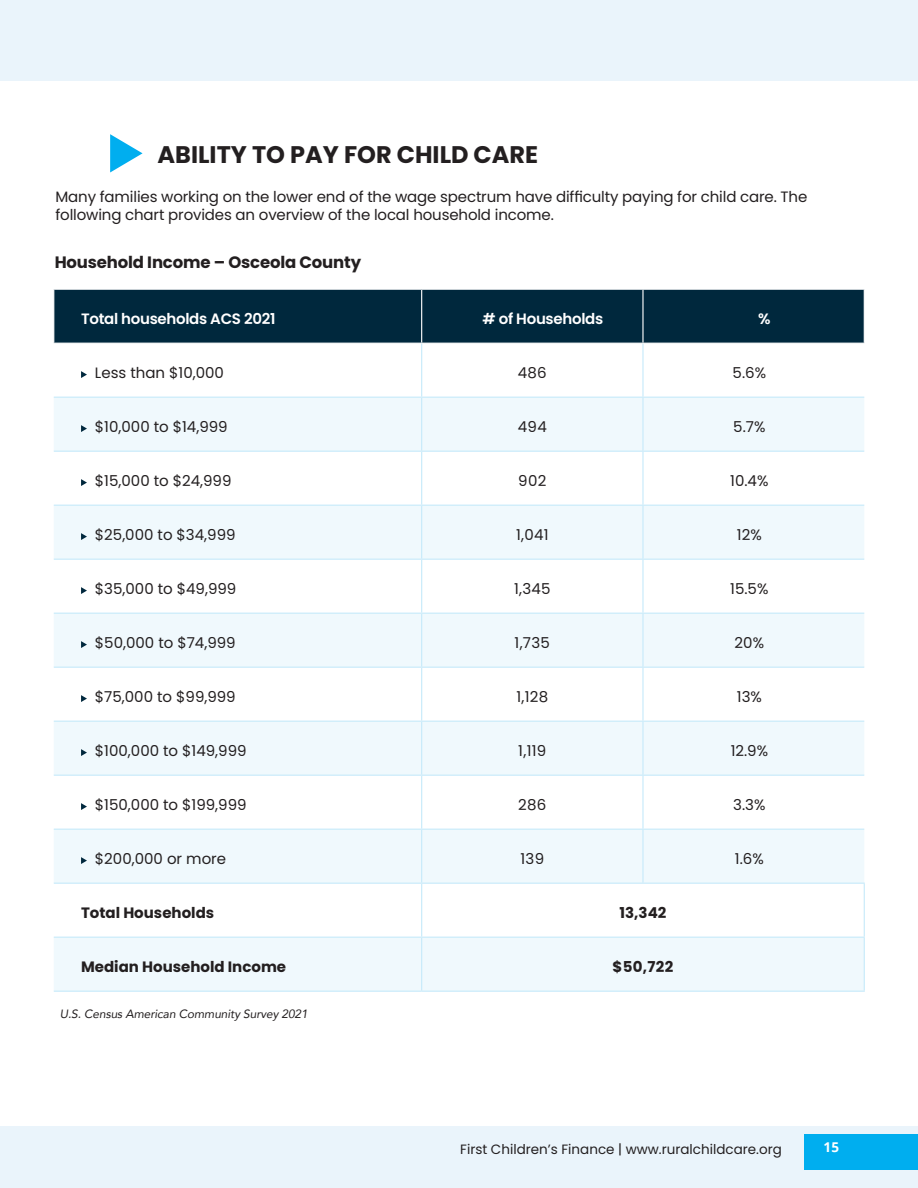
<style>
.page{position:relative;width:918px;height:1188px;background:#fff}
.page>*{position:absolute;margin:0;border:0;box-sizing:border-box;transform-origin:0 0}
.t1{font:700 24px "Poppins";color:#231f20}
.t2{font:700 16.5px "Poppins";letter-spacing:-.01em;color:#231f20}
.Left_Column_8_pt{font:15px/18px "Poppins";letter-spacing:-.01em;color:#231f20}
.Left_Column_8_pt-2{font:700 15px "Poppins";color:#231f20}
.Table_Body_8_pt{font:15px "Poppins";letter-spacing:.02em;color:#231f20}
.Right_Column_8_pt{font:15px "Poppins";color:#231f20}
.Table_Header__9_pt{font:600 15px "Poppins";letter-spacing:-.02em;color:#fff}
.Table_Body_8_pt-2{font:700 15px "Poppins";color:#231f20}
.t3{font:13.5px "Poppins";color:#231f20}
.t4{font:700 13.5px "Open Sans";color:#fff}
.t5{font:italic 12px "Avenir";letter-spacing:-.01em;color:#231f20}
</style>
<div class="page">
<div style="left:0;top:0;width:918px;height:81px;background:#eaf4fb"></div>
<div style="left:0;top:1126px;width:918px;height:62px;background:#eaf4fb"></div>
<div style="left:804px;top:1134px;width:114px;height:35px;background:#00aeef"></div>
<svg style="left:110px;top:134px;width:33px;height:38px"></svg>
<div style="left:54px;top:290px;width:810px;height:53px;background:#00283d"></div>
<svg style="left:54px;top:398px;width:810px;height:593px;fill:#f0f9fd"></svg>
<hr style="left:421px;top:290px;width:1px;height:53px;background:#fff">
<hr style="left:642px;top:290px;width:2px;height:53px;background:#fff">
<hr style="left:421px;top:344px;width:1px;height:53px;background:#c6eafa">
<hr style="left:642px;top:344px;width:2px;height:53px;background:#c6eafa">
<hr style="left:54px;top:397px;width:368px;height:1px;background:#c6eafa">
<hr style="left:422px;top:397px;width:221px;height:1px;background:#c6eafa">
<hr style="left:421px;top:398px;width:1px;height:53px;background:#c6eafa">
<hr style="left:643px;top:397px;width:221px;height:1px;background:#c6eafa">
<hr style="left:642px;top:398px;width:2px;height:53px;background:#c6eafa">
<hr style="left:54px;top:451px;width:368px;height:1px;background:#c6eafa">
<hr style="left:422px;top:451px;width:221px;height:1px;background:#c6eafa">
<hr style="left:421px;top:452px;width:1px;height:53px;background:#c6eafa">
<hr style="left:643px;top:451px;width:221px;height:1px;background:#c6eafa">
<hr style="left:642px;top:452px;width:2px;height:53px;background:#c6eafa">
<hr style="left:54px;top:505px;width:368px;height:1px;background:#c6eafa">
<hr style="left:422px;top:505px;width:221px;height:1px;background:#c6eafa">
<hr style="left:421px;top:506px;width:1px;height:53px;background:#c6eafa">
<hr style="left:643px;top:505px;width:221px;height:1px;background:#c6eafa">
<hr style="left:642px;top:506px;width:2px;height:53px;background:#c6eafa">
<hr style="left:54px;top:559px;width:368px;height:1px;background:#c6eafa">
<hr style="left:422px;top:559px;width:221px;height:1px;background:#c6eafa">
<hr style="left:421px;top:560px;width:1px;height:53px;background:#c6eafa">
<hr style="left:643px;top:559px;width:221px;height:1px;background:#c6eafa">
<hr style="left:642px;top:560px;width:2px;height:53px;background:#c6eafa">
<hr style="left:54px;top:613px;width:368px;height:1px;background:#c6eafa">
<hr style="left:422px;top:613px;width:221px;height:1px;background:#c6eafa">
<hr style="left:421px;top:614px;width:1px;height:53px;background:#c6eafa">
<hr style="left:643px;top:613px;width:221px;height:1px;background:#c6eafa">
<hr style="left:642px;top:614px;width:2px;height:53px;background:#c6eafa">
<hr style="left:54px;top:667px;width:368px;height:1px;background:#c6eafa">
<hr style="left:422px;top:667px;width:221px;height:1px;background:#c6eafa">
<hr style="left:421px;top:668px;width:1px;height:53px;background:#c6eafa">
<hr style="left:643px;top:667px;width:221px;height:1px;background:#c6eafa">
<hr style="left:642px;top:668px;width:2px;height:53px;background:#c6eafa">
<hr style="left:54px;top:721px;width:368px;height:1px;background:#c6eafa">
<hr style="left:422px;top:721px;width:221px;height:1px;background:#c6eafa">
<hr style="left:421px;top:722px;width:1px;height:53px;background:#c6eafa">
<hr style="left:643px;top:721px;width:221px;height:1px;background:#c6eafa">
<hr style="left:642px;top:722px;width:2px;height:53px;background:#c6eafa">
<hr style="left:54px;top:775px;width:368px;height:1px;background:#c6eafa">
<hr style="left:422px;top:775px;width:221px;height:1px;background:#c6eafa">
<hr style="left:421px;top:776px;width:1px;height:53px;background:#c6eafa">
<hr style="left:643px;top:775px;width:221px;height:1px;background:#c6eafa">
<hr style="left:642px;top:776px;width:2px;height:53px;background:#c6eafa">
<hr style="left:54px;top:829px;width:368px;height:1px;background:#c6eafa">
<hr style="left:422px;top:829px;width:221px;height:1px;background:#c6eafa">
<hr style="left:421px;top:830px;width:1px;height:53px;background:#c6eafa">
<hr style="left:643px;top:829px;width:221px;height:1px;background:#c6eafa">
<hr style="left:642px;top:830px;width:2px;height:53px;background:#c6eafa">
<hr style="left:54px;top:883px;width:368px;height:1px;background:#c6eafa">
<hr style="left:422px;top:883px;width:221px;height:1px;background:#c6eafa">
<hr style="left:421px;top:884px;width:1px;height:53px;background:#c6eafa">
<hr style="left:643px;top:883px;width:222px;height:1px;background:#c6eafa">
<hr style="left:864px;top:884px;width:1px;height:53px;background:#c6eafa">
<hr style="left:54px;top:937px;width:368px;height:1px;background:#c6eafa">
<hr style="left:422px;top:937px;width:221px;height:1px;background:#c6eafa">
<hr style="left:421px;top:938px;width:1px;height:53px;background:#c6eafa">
<hr style="left:643px;top:937px;width:222px;height:1px;background:#c6eafa">
<hr style="left:864px;top:938px;width:1px;height:53px;background:#c6eafa">
<hr style="left:54px;top:991px;width:368px;height:1px;background:#c6eafa">
<hr style="left:422px;top:991px;width:221px;height:1px;background:#c6eafa">
<hr style="left:643px;top:991px;width:222px;height:1px;background:#c6eafa">
<svg style="left:81px;top:371px;width:6px;height:7px"></svg>
<svg style="left:81px;top:425px;width:6px;height:7px"></svg>
<svg style="left:81px;top:479px;width:6px;height:7px"></svg>
<svg style="left:81px;top:533px;width:6px;height:7px"></svg>
<svg style="left:81px;top:587px;width:6px;height:7px"></svg>
<svg style="left:81px;top:641px;width:6px;height:7px"></svg>
<svg style="left:81px;top:695px;width:6px;height:7px"></svg>
<svg style="left:81px;top:749px;width:6px;height:7px"></svg>
<svg style="left:81px;top:803px;width:6px;height:7px"></svg>
<svg style="left:81px;top:857px;width:6px;height:7px"></svg>
<p class="t1" style="left:158px;top:140px;width:382px">ABILITY TO PAY FOR CHILD CARE</p>
<p class="Left_Column_8_pt" style="left:56px;top:187px;width:753px">Many families working on the lower end of the wage spectrum have difficulty paying for child care. The following chart provides an overview of the local household income.</p>
<p class="t2" style="left:55px;top:253px;width:308px">Household Income – Osceola County</p>
<p class="Table_Header__9_pt" style="left:81px;top:310px;width:196px">Total households ACS 2021</p>
<p class="Table_Header__9_pt" style="left:483px;top:310px;width:122px"># of Households</p>
<p class="Table_Header__9_pt" style="left:758px;top:310px;width:14px">%</p>
<p class="Left_Column_8_pt" style="left:95px;top:364px;width:131px">Less than $10,000</p>
<p class="Table_Body_8_pt" style="left:518px;top:364px;width:31px">486</p>
<p class="Right_Column_8_pt" style="left:733px;top:364px;width:35px">5.6%</p>
<p class="Left_Column_8_pt" style="left:95px;top:418px;width:134px">$10,000 to $14,999</p>
<p class="Table_Body_8_pt" style="left:518px;top:418px;width:30px">494</p>
<p class="Right_Column_8_pt" style="left:733px;top:418px;width:34px">5.7%</p>
<p class="Left_Column_8_pt" style="left:95px;top:472px;width:138px">$15,000 to $24,999</p>
<p class="Table_Body_8_pt" style="left:518px;top:472px;width:30px">902</p>
<p class="Right_Column_8_pt" style="left:730px;top:472px;width:40px">10.4%</p>
<p class="Left_Column_8_pt" style="left:95px;top:526px;width:142px">$25,000 to $34,999</p>
<p class="Table_Body_8_pt" style="left:516px;top:526px;width:34px">1,041</p>
<p class="Right_Column_8_pt" style="left:737px;top:526px;width:26px">12%</p>
<p class="Left_Column_8_pt" style="left:95px;top:580px;width:143px">$35,000 to $49,999</p>
<p class="Table_Body_8_pt" style="left:514px;top:580px;width:38px">1,345</p>
<p class="Right_Column_8_pt" style="left:730px;top:580px;width:40px">15.5%</p>
<p class="Left_Column_8_pt" style="left:95px;top:634px;width:142px">$50,000 to $74,999</p>
<p class="Table_Body_8_pt" style="left:515px;top:634px;width:37px">1,735</p>
<p class="Right_Column_8_pt" style="left:735px;top:634px;width:31px">20%</p>
<p class="Left_Column_8_pt" style="left:95px;top:688px;width:142px">$75,000 to $99,999</p>
<p class="Table_Body_8_pt" style="left:516px;top:688px;width:33px">1,128</p>
<p class="Right_Column_8_pt" style="left:737px;top:688px;width:27px">13%</p>
<p class="Left_Column_8_pt" style="left:95px;top:742px;width:153px">$100,000 to $149,999</p>
<p class="Table_Body_8_pt" style="left:518px;top:742px;width:30px">1,119</p>
<p class="Right_Column_8_pt" style="left:731px;top:742px;width:39px">12.9%</p>
<p class="Left_Column_8_pt" style="left:95px;top:796px;width:153px">$150,000 to $199,999</p>
<p class="Table_Body_8_pt" style="left:518px;top:796px;width:30px">286</p>
<p class="Right_Column_8_pt" style="left:733px;top:796px;width:34px">3.3%</p>
<p class="Left_Column_8_pt" style="left:95px;top:850px;width:133px">$200,000 or more</p>
<p class="Table_Body_8_pt" style="left:520px;top:850px;width:25px">139</p>
<p class="Right_Column_8_pt" style="left:735px;top:850px;width:30px">1.6%</p>
<p class="Left_Column_8_pt-2" style="left:81px;top:904px;width:135px">Total Households</p>
<p class="Left_Column_8_pt-2" style="left:620px;top:904px;width:48px">13,342</p>
<p class="Left_Column_8_pt-2" style="left:81px;top:958px;width:207px">Median Household Income</p>
<p class="Table_Body_8_pt-2" style="left:613px;top:958px;width:62px">$50,722</p>
<p class="t5" style="left:60px;top:1007px;width:250px">U.S. Census American Community Survey 2021</p>
<p class="t3" style="left:460px;top:1141px;width:323px">First Children’s Finance | www.ruralchildcare.org</p>
<p class="t4" style="left:824px;top:1138px;width:17px">15</p>
</div>
